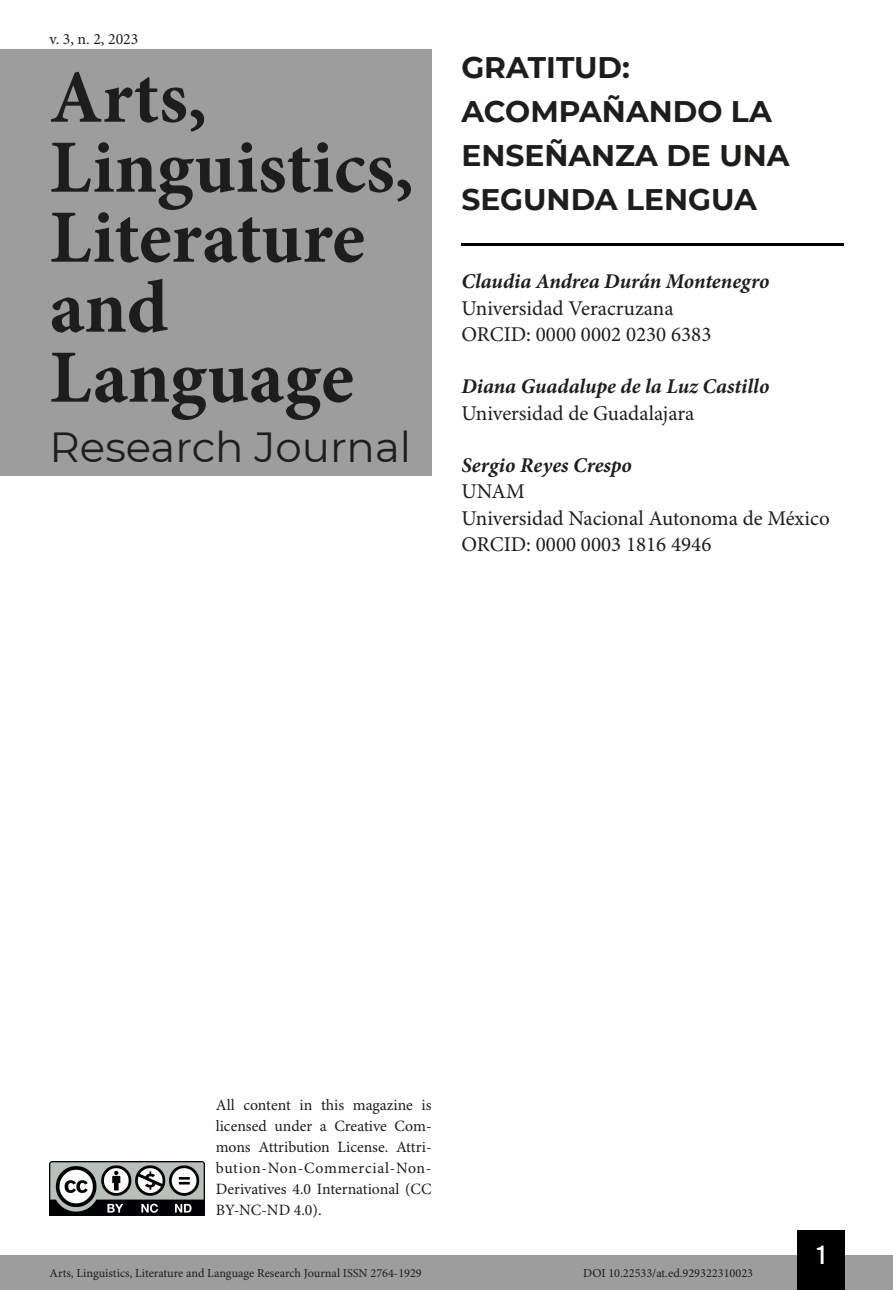
<style>
.page{position:relative;width:893px;height:1290px;background:#fff}
.page>*{position:absolute;margin:0;border:0;box-sizing:border-box;transform-origin:0 0}
.t1{font:700 75.25px/70px "Minion Pro";color:#1d1d1b}
.t2{font:42px "Montserrat";color:#1d1d1b}
.t3{font:700 29.75px/43.8px "Montserrat";color:#1d1d1b}
.t4{font:26.25px "Bebas Kai";color:#fff}
.t5{font:21px/26.2px "Minion Pro";color:#1d1d1b}
.t6{font:italic 700 21px "Minion Pro";color:#1d1d1b}
.t7{font:15.75px/21px "Minion Pro";color:#1d1d1b;text-align:justify}
.t8{font:12.25px "Minion Pro";color:#1d1d1b}
</style>
<div class="page">
<div style="left:0;top:1255px;width:893px;height:35px;background:#9d9d9d"></div>
<div style="left:797px;top:1230px;width:48px;height:60px;background:#000"></div>
<img style="left:50px;top:1161px;width:154px;height:54px">
<div style="left:0;top:50px;width:432px;height:426px;background:#9d9d9d"></div>
<hr style="left:461px;top:243px;width:382px;height:3px;background:#000">
<p class="t7" style="left:50px;top:29px;width:90px">v. 3, n. 2, 2023</p>
<h1 class="t1" style="left:50px;top:62px;width:366px">Arts,<br>Linguistics,<br>Literature and<br>Language</h1>
<h2 class="t2" style="left:50px;top:419px;width:363px">Research Journal</h2>
<h3 class="t3" style="left:461px;top:44px;width:330px">GRATITUD:<br>ACOMPAÑANDO LA<br>ENSEÑANZA DE UNA<br>SEGUNDA LENGUA</h3>
<h3 class="t6" style="left:461px;top:267px;width:309px">Claudia Andrea Durán Montenegro</h3>
<h3 class="t5" style="left:461px;top:296px;width:252px">Universidad Veracruzana<br>ORCID: 0000 0002 0230 6383</h3>
<h3 class="t6" style="left:461px;top:372px;width:309px">Diana Guadalupe de la Luz Castillo</h3>
<h3 class="t5" style="left:461px;top:401px;width:235px">Universidad de Guadalajara</h3>
<h3 class="t6" style="left:461px;top:450px;width:172px">Sergio Reyes Crespo</h3>
<h3 class="t5" style="left:461px;top:479px;width:370px">UNAM<br>Universidad Nacional Autonoma de México<br>ORCID: 0000 0003 1816 4946</h3>
<p class="t7" style="left:216px;top:1095px;width:217px">All content in this magazine is licensed under a Creative Com&shy;mons Attribution License. Attri&shy;bution-Non-Commercial-Non-Derivatives 4.0 International (CC BY-NC-ND 4.0).</p>
<h3 class="t4" style="left:817px;top:1241px;width:10px">1</h3>
<p class="t8" style="left:50px;top:1266px;width:374px">Arts, Linguistics, Literature and Language Research Journal ISSN 2764-1929</p>
<p class="t8" style="left:583px;top:1266px;width:171px">DOI 10.22533/at.ed.929322310023</p>
</div>
